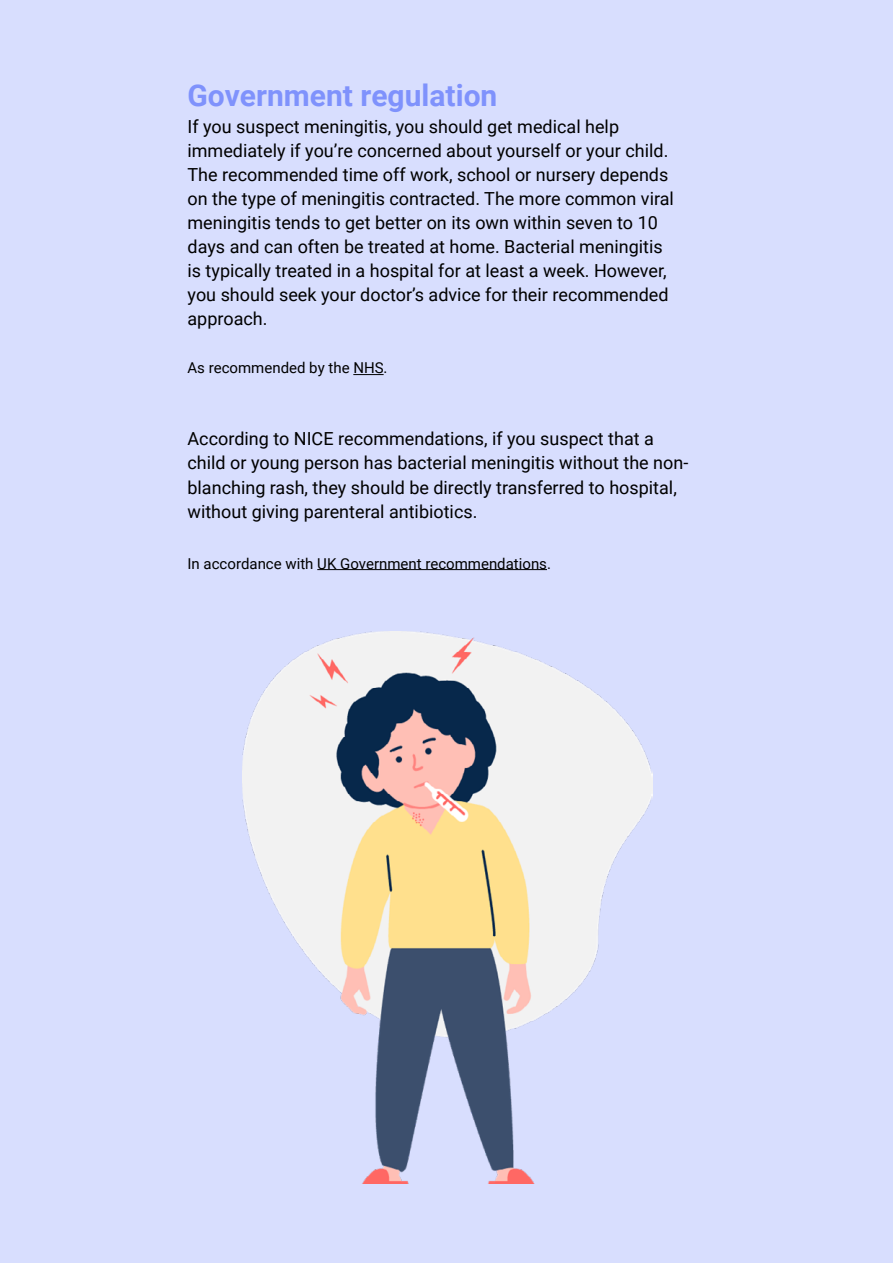
<style>
.page{position:relative;width:893px;height:1263px;background:#d8defe}
.page>*{position:absolute;margin:0;border:0;box-sizing:border-box;transform-origin:0 0}
.t1{font:700 30px "Roboto";color:#7f92fc}
.t2{font:18px/24px "Roboto";color:#000}
.t3{font:15px "Roboto";color:#000}
</style>
<div class="page">
<hr style="left:353px;top:374px;width:31px;height:1px;background:#000">
<hr style="left:317px;top:569px;width:230px;height:1px;background:#000">
<img style="left:242px;top:632px;width:411px;height:552px">
<p class="t1" style="left:188px;top:75px;width:311px">Government regulation</p>
<p class="t2" style="left:188px;top:114px;width:482px">If you suspect meningitis, you should get medical help immediately if you’re concerned about yourself or your child.</p>
<p class="t2" style="left:188px;top:162px;width:488px">The recommended time off work, school or nursery depends on the type of meningitis contracted. The more common viral meningitis tends to get better on its own within seven to 10 days and can often be treated at home. Bacterial meningitis is typically treated in a hospital for at least a week. However, you should seek your doctor’s advice for their recommended approach.</p>
<p class="t3" style="left:188px;top:358px;width:202px">As recommended by the NHS.</p>
<p class="t2" style="left:188px;top:426px;width:502px">According to NICE recommendations, if you suspect that a child or young person has bacterial meningitis without the non&shy;blanching rash, they should be directly transferred to hospital, without giving parenteral antibiotics.</p>
<p class="t3" style="left:188px;top:553px;width:365px">In accordance with UK Government recommendations.</p>
</div>
